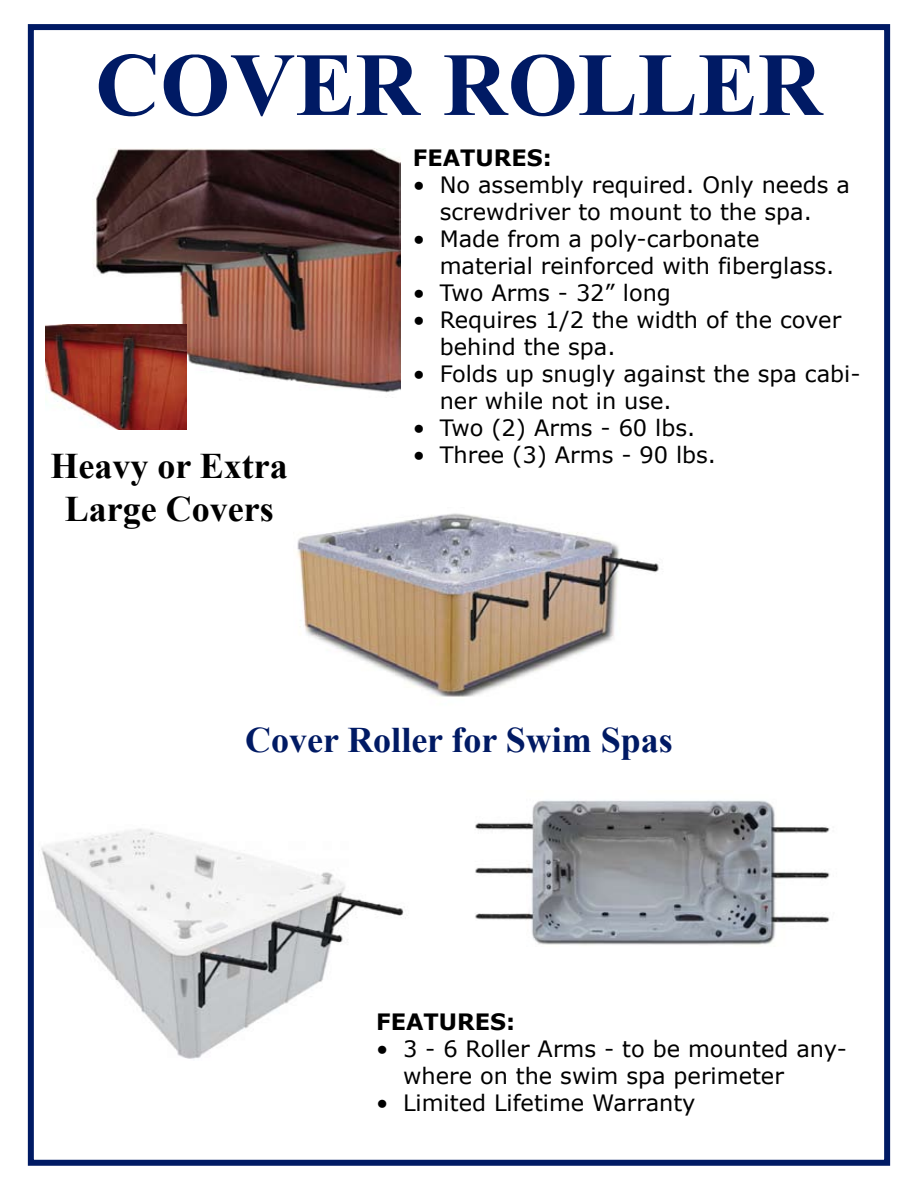
<style>
.page{position:relative;width:918px;height:1188px;background:#fff}
.page>*{position:absolute;margin:0;border:0;box-sizing:border-box;transform-origin:0 0}
.t1{font:700 90px "Times New Roman";color:#001a64}
.t2{font:700 36px/43.2px "Times New Roman";color:#000;text-align:center}
.t3{font:700 36px "Times New Roman";color:#001a64}
.t4{font:22.5px/27px "Verdana";color:#000}
.t5{font:700 22.5px "Verdana";color:#000}
</style>
<div class="page">
<div style="left:28px;top:24px;width:862px;height:1142px;border:6px solid #001a64"></div>
<img style="left:297px;top:513px;width:362px;height:184px">
<img style="left:41px;top:829px;width:365px;height:230px">
<img style="left:94px;top:148px;width:307px;height:245px">
<img style="left:475px;top:800px;width:355px;height:145px">
<img style="left:46px;top:324px;width:141px;height:106px">
<h1 class="t1" style="left:95px;top:23px;width:729px">COVER ROLLER</h1>
<h2 class="t2" style="left:51px;top:443px;width:239px">Heavy or Extra<br>Large Covers</h2>
<p class="t5" style="left:413px;top:142px;width:141px">FEATURES:</p>
<p class="t4" style="left:413px;top:171px;width:439px;text-align:center">• No assembly required. Only needs a screwdriver to mount to the spa.</p>
<p class="t4" style="left:440px;top:225px;width:396px;text-indent:-27px">• Made from a poly-carbonate material reinforced with fiberglass.</p>
<p class="t4" style="left:413px;top:279px;width:260px">• Two Arms - 32” long</p>
<p class="t4" style="left:440px;top:306px;width:403px;text-indent:-27px">• Requires 1/2 the width of the cover behind the spa.</p>
<p class="t4" style="left:440px;top:360px;width:422px;text-indent:-27px">• Folds up snugly against the spa cabi&shy;ner while not in use.</p>
<p class="t4" style="left:413px;top:414px;width:284px">• Two (2) Arms - 60 lbs.</p>
<p class="t4" style="left:413px;top:441px;width:305px">• Three (3) Arms - 90 lbs.</p>
<h2 class="t3" style="left:245px;top:715px;width:429px">Cover Roller for Swim Spas</h2>
<p class="t5" style="left:376px;top:1006px;width:141px">FEATURES:</p>
<p class="t4" style="left:403px;top:1035px;width:445px;text-indent:-27px">• 3 - 6 Roller Arms - to be mounted any&shy;where on the swim spa perimeter</p>
<p class="t4" style="left:376px;top:1089px;width:321px">• Limited Lifetime Warranty</p>
</div>
